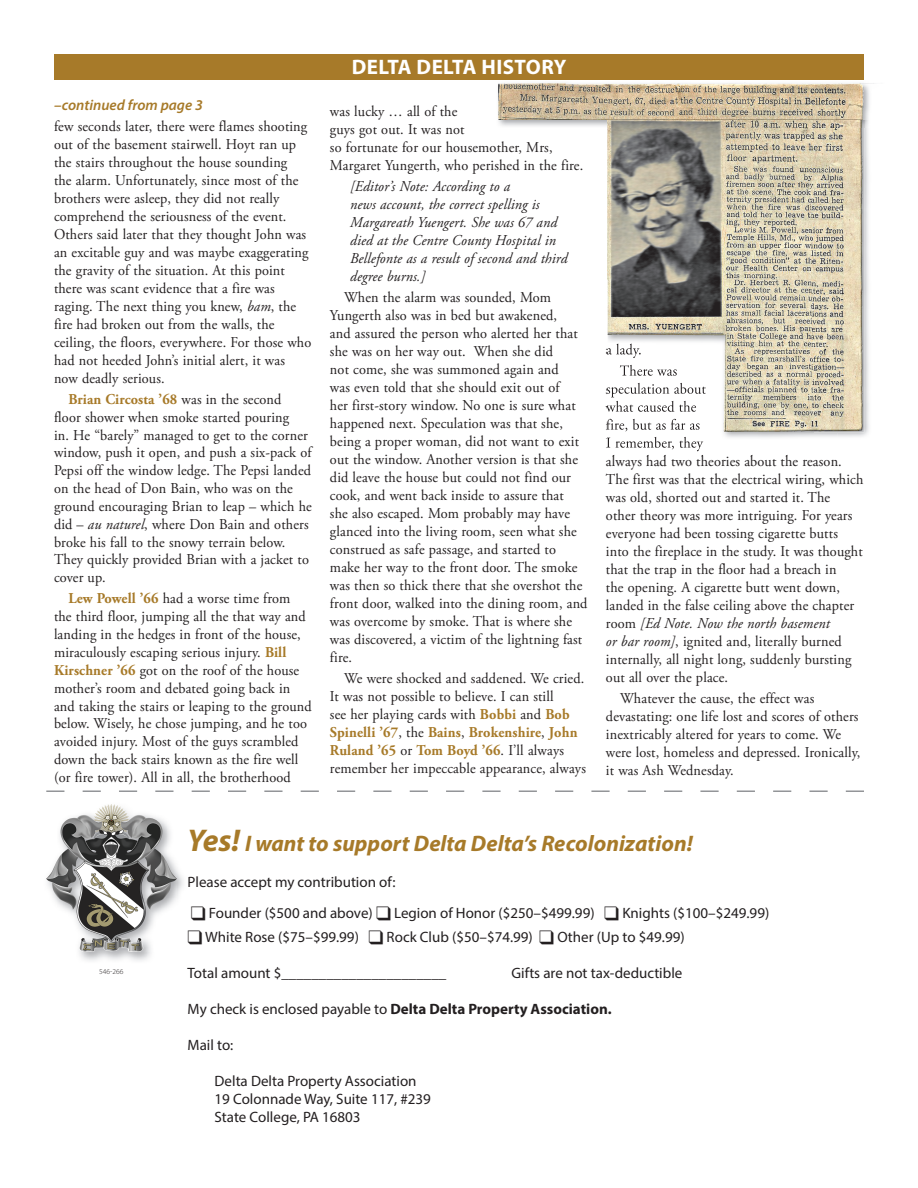
<style>
.page{position:relative;width:918px;height:1188px;background:#fff}
.page>*{position:absolute;margin:0;border:0;box-sizing:border-box;transform-origin:0 0}
.t1{font:italic 700 22.5px "Myriad Pro";color:#a77a29}
.t2{font:700 21px "Myriad Pro";letter-spacing:.02em;color:#fff}
.t3{font:15px/18px "Adobe Garamond Pro";letter-spacing:.01em;color:#231f20;scale:.95 1}
.t4{font:15px/18px "Myriad Pro";color:#231f20}
.t5{font:italic 15px/18px "Adobe Garamond Pro";letter-spacing:.01em;color:#231f20;scale:.95 1}
.t6{font:700 15px "Myriad Pro";color:#231f20}
.t7{font:italic 600 15px "Myriad Pro";color:#a77a29}
.t8{font:300 7.5px "Myriad Pro";color:#231f20}
.s1{font-style:italic}
.s2{font-weight:700;color:#a77a29}
.s3{font-size:31.5px}
.s4{font-weight:400}
</style>
<div class="page">
<img style="left:79px;top:804px;width:104px;height:157px">
<img style="left:46px;top:805px;width:130px;height:146px">
<svg style="left:846px;top:790px;width:18px;height:2px"></svg>
<svg style="left:809px;top:790px;width:19px;height:2px"></svg>
<svg style="left:773px;top:790px;width:18px;height:2px"></svg>
<svg style="left:737px;top:790px;width:18px;height:2px"></svg>
<svg style="left:700px;top:790px;width:19px;height:2px"></svg>
<svg style="left:664px;top:790px;width:18px;height:2px"></svg>
<svg style="left:628px;top:790px;width:18px;height:2px"></svg>
<svg style="left:591px;top:790px;width:19px;height:2px"></svg>
<svg style="left:555px;top:790px;width:18px;height:2px"></svg>
<svg style="left:519px;top:790px;width:18px;height:2px"></svg>
<svg style="left:482px;top:790px;width:19px;height:2px"></svg>
<svg style="left:446px;top:790px;width:18px;height:2px"></svg>
<svg style="left:410px;top:790px;width:18px;height:2px"></svg>
<svg style="left:373px;top:790px;width:19px;height:2px"></svg>
<svg style="left:337px;top:790px;width:18px;height:2px"></svg>
<svg style="left:301px;top:790px;width:18px;height:2px"></svg>
<svg style="left:264px;top:790px;width:19px;height:2px"></svg>
<svg style="left:228px;top:790px;width:18px;height:2px"></svg>
<svg style="left:192px;top:790px;width:18px;height:2px"></svg>
<svg style="left:155px;top:790px;width:18px;height:2px"></svg>
<svg style="left:119px;top:790px;width:18px;height:2px"></svg>
<svg style="left:83px;top:790px;width:18px;height:2px"></svg>
<svg style="left:46px;top:790px;width:18px;height:2px"></svg>
<div style="left:54px;top:54px;width:810px;height:26px;background:#a77a29"></div>
<img style="left:498px;top:120px;width:110px;height:8px">
<img style="left:498px;top:119px;width:370px;height:1px">
<img style="left:498px;top:83px;width:376px;height:36px">
<img style="left:608px;top:441px;width:95px;height:10px">
<img style="left:612px;top:455px;width:176px;height:1px">
<img style="left:838px;top:128px;width:31px;height:309px">
<img style="left:608px;top:437px;width:78px;height:4px">
<img style="left:864px;top:120px;width:5px;height:8px">
<img style="left:608px;top:128px;width:256px;height:305px">
<svg style="left:862px;top:120px;width:2px;height:8px"></svg>
<img style="left:811px;top:128px;width:51px;height:304px">
<img style="left:608px;top:344px;width:33px;height:14px">
<img style="left:608px;top:365px;width:69px;height:11px">
<img style="left:608px;top:383px;width:98px;height:14px">
<img style="left:608px;top:401px;width:88px;height:11px">
<img style="left:608px;top:419px;width:92px;height:12px">
<img style="left:608px;top:120px;width:254px;height:8px">
<p class="t7" style="left:54px;top:96px;width:150px">–continued from page 3</p>
<p class="t3" style="left:54px;top:118px;width:272px">few seconds later, there were flames shooting out of the basement stairwell. Hoyt ran up the stairs throughout the house sounding<br>the alarm. Unfortunately, since most of the brothers were asleep, they did not really comprehend the seriousness of the event.<br>Others said later that they thought John was an excitable guy and was maybe exaggerating the gravity of the situation. At this point there was scant evidence that a fire was raging. The next thing you knew, <span class="s1">bam</span>, the fire had broken out from the walls, the ceiling, the floors, everywhere. For those who had not heeded John’s initial alert, it was now deadly serious.</p>
<p class="t3" style="left:54px;top:391px;width:273px;text-indent:14px"><span class="s2">Brian Circosta ’68</span> was in the second floor shower when smoke started pouring<br>in. He “barely” managed to get to the corner window, push it open, and push a six-pack of Pepsi off the window ledge. The Pepsi landed on the head of Don Bain, who was on the ground encouraging Brian to leap – which he did – <span class="s1">au naturel</span>, where Don Bain and others broke his fall to the snowy terrain below.<br>They quickly provided Brian with a jacket to cover up.</p>
<p class="t3" style="left:54px;top:590px;width:273px;text-indent:14px"><span class="s2">Lew Powell ’66</span> had a worse time from the third floor, jumping all the that way and landing in the hedges in front of the house, miraculously escaping serious injury. <span class="s2">Bill Kirschner ’66</span> got on the roof of the house mother’s room and debated going back in and taking the stairs or leaping to the ground below. Wisely, he chose jumping, and he too avoided injury. Most of the guys scrambled down the back stairs known as the fire well (or fire tower). All in all, the brotherhood</p>
<h2 class="t2" style="left:352px;top:53px;width:216px">DELTA DELTA HISTORY</h2>
<p class="t3" style="left:330px;top:103px;width:268px">was lucky … all of the<br>guys got out. It was not<br>so fortunate for our housemother, Mrs,<br>Margaret Yungerth, who perished in the fire.</p>
<p class="t5" style="left:350px;top:178px;width:230px">[Editor’s Note: According to a<br>news account, the correct spelling is<br>Margareath Yuengert. She was 67 and died at the Centre County Hospital in<br>Bellefonte as a result of second and third degree burns.]</p>
<p class="t3" style="left:330px;top:289px;width:273px;text-indent:14px">When the alarm was sounded, Mom Yungerth also was in bed but awakened,<br>and assured the person who alerted her that she was on her way out. When she did<br>not come, she was summoned again and<br>was even told that she should exit out of<br>her first-story window. No one is sure what happened next. Speculation was that she, being a proper woman, did not want to exit out the window. Another version is that she did leave the house but could not find our cook, and went back inside to assure that<br>she also escaped. Mom probably may have glanced into the living room, seen what she construed as safe passage, and started to make her way to the front door. The smoke was then so thick there that she overshot the front door, walked into the dining room, and was overcome by smoke. That is where she was discovered, a victim of the lightning fast fire.</p>
<p class="t3" style="left:330px;top:670px;width:271px;text-indent:14px">We were shocked and saddened. We cried.<br>It was not possible to believe. I can still<br>see her playing cards with <span class="s2">Bobbi</span> and <span class="s2">Bob Spinelli ’67</span>, the <span class="s2">Bains</span>, <span class="s2">Brokenshire</span>, <span class="s2">John Ruland ’65</span> or <span class="s2">Tom Boyd ’66</span>. I’ll always remember her impeccable appearance, always</p>
<p class="t3" style="left:606px;top:452px;width:272px">always had two theories about the reason.<br>The first was that the electrical wiring, which was old, shorted out and started it. The other theory was more intriguing. For years everyone had been tossing cigarette butts into the fireplace in the study. It was thought that the trap in the floor had a breach in<br>the opening. A cigarette butt went down, landed in the false ceiling above the chapter room <span class="s1">[Ed Note. Now the north basement<br>or bar room]</span>, ignited and, literally burned internally, all night long, suddenly bursting out all over the place.</p>
<p class="t3" style="left:606px;top:690px;width:269px;text-indent:14px">Whatever the cause, the effect was devastating: one life lost and scores of others inextricably altered for years to come. We were lost, homeless and depressed. Ironically, it was Ash Wednesday.</p>
<p class="t8" style="left:99px;top:967px;width:26px">546-266</p>
<h1 class="t1" style="left:188px;top:829px;width:507px"><span class="s3">Yes!</span> I want to support Delta Delta’s Recolonization!</h1>
<p class="t4" style="left:188px;top:873px;width:209px">Please accept my contribution of:</p>
<p class="t4" style="left:191px;top:904px;width:580px">❑ Founder ($500 and above) ❑ Legion of Honor ($250–$499.99) ❑ Knights ($100–$249.99)</p>
<p class="t4" style="left:188px;top:928px;width:499px">❑ White Rose ($75–$99.99) ❑ Rock Club ($50–$74.99) ❑ Other (Up to $49.99)</p>
<p class="t4" style="left:188px;top:964px;width:260px">Total amount $ ______________________</p>
<p class="t4" style="left:512px;top:964px;width:172px">Gifts are not tax-deductible</p>
<p class="t6" style="left:188px;top:999px;width:426px"><span class="s4">My check is enclosed payable to</span> Delta Delta Property Association.</p>
<p class="t4" style="left:188px;top:1036px;width:47px">Mail to:</p>
<p class="t4" style="left:215px;top:1072px;width:218px">Delta Delta Property Association<br>19 Colonnade Way, Suite 117, #239<br>State College, PA 16803</p>
</div>
